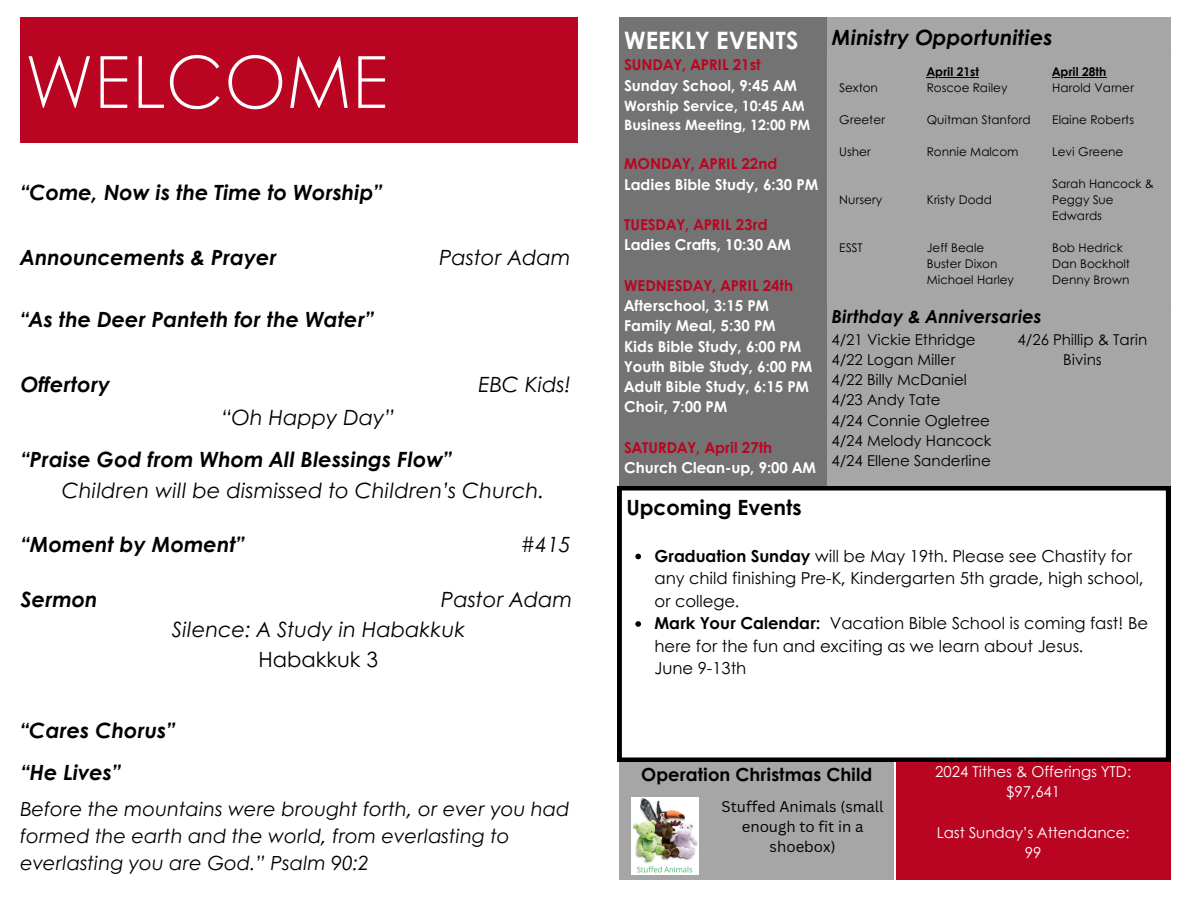
<style>
.page{position:relative;width:1188px;height:918px;background:#fff}
.page>*{position:absolute;margin:0;border:0;box-sizing:border-box;transform-origin:0 0}
.t1{font:300 72px "Century Gothic";color:#fff}
.t2{font:700 24px "Century Gothic";color:#fff}
.t3{font:italic 700 21px "Century Gothic";color:#000}
.t4{font:italic 21px/29.2px "Century Gothic";color:#000;text-align:center}
.t5{font:700 21px "Century Gothic";color:#000}
.t6{font:italic 19.5px/27px "Century Gothic";color:#000}
.t7{font:700 18px "Century Gothic";color:#000}
.t8{font:italic 700 18px "Century Gothic";color:#000}
.t9{font:16.5px/22.5px "Century Gothic";color:#000}
.t10{font:700 15px/20.2px "Century Gothic";color:#fff}
.t11{font:15px/20.2px "Century Gothic";color:#000;text-align:center}
.t12{font:700 15px "Century Gothic";color:#b90522}
.t13{font:15px "Century Gothic";color:#fff}
.t14{font:15px/20.2px "Canva Sans";color:#000;text-align:center}
.t15{font:700 14.25px/19.2px "Century Gothic";color:#fff}
.t16{font:12px/16px "Century Gothic";color:#000}
.t17{font:700 12px "Century Gothic";color:#000}
.s1{font-style:normal}
.s2{font-weight:700}
</style>
<div class="page">
<div style="left:20px;top:17px;width:558px;height:125px;background:#b90522"></div>
<div style="left:620px;top:17px;width:207px;height:469px;background:#737373"></div>
<div style="left:827px;top:17px;width:343px;height:469px;background:#a6a6a6"></div>
<hr style="left:927px;top:77px;width:52px;height:1px;background:#000">
<hr style="left:1052px;top:77px;width:54px;height:1px;background:#000">
<div style="left:620px;top:760px;width:274px;height:119px;background:#a6a6a6"></div>
<div style="left:896px;top:760px;width:274px;height:119px;background:#b90522"></div>
<svg style="left:617px;top:486px;width:553px;height:276px"></svg>
<svg style="left:635px;top:554px;width:6px;height:5px"></svg>
<svg style="left:635px;top:621px;width:6px;height:6px"></svg>
<img style="left:632px;top:797px;width:66px;height:78px">
<h1 class="t1" style="left:25px;top:27px;width:367px">WELCOME</h1>
<p class="t3" style="left:20px;top:177px;width:364px">“Come, Now is the Time to Worship”</p>
<p class="t3" style="left:20px;top:241px;width:258px">Announcements &amp; Prayer</p>
<p class="t3" style="left:20px;top:303px;width:355px">“As the Deer Panteth for the Water”</p>
<p class="t3" style="left:20px;top:369px;width:91px">Offertory</p>
<p class="t4" style="left:221px;top:402px;width:175px">“Oh Happy Day”</p>
<p class="t4" style="left:439px;top:241px;width:133px">Pastor Adam</p>
<p class="t4" style="left:478px;top:369px;width:94px">EBC Kids!</p>
<p class="t3" style="left:20px;top:443px;width:433px">“Praise God from Whom All Blessings Flow”</p>
<p class="t4" style="left:61px;top:475px;width:484px">Children will be dismissed to Children’s Church.</p>
<p class="t3" style="left:20px;top:529px;width:226px">“Moment by Moment”</p>
<p class="t4" style="left:521px;top:529px;width:51px">#415</p>
<h4 class="t3" style="left:20px;top:583px;width:78px">Sermon</h4>
<p class="t4" style="left:441px;top:584px;width:133px">Pastor Adam</p>
<p class="t4" style="left:171px;top:614px;width:295px">Silence: A Study in Habakkuk<br><span class="s1">Habakkuk 3</span></p>
<p class="t3" style="left:20px;top:714px;width:157px">“Cares Chorus”</p>
<p class="t3" style="left:20px;top:756px;width:102px">“He Lives”</p>
<p class="t6" style="left:20px;top:794px;width:551px">Before the mountains were brought forth, or ever you had formed the earth and the world, from everlasting to everlasting you are God.” Psalm 90:2</p>
<h2 class="t2" style="left:624px;top:22px;width:176px">WEEKLY EVENTS</h2>
<p class="t12" style="left:624px;top:54px;width:138px">SUNDAY, APRIL 21st</p>
<p class="t10" style="left:624px;top:74px;width:174px">Sunday School, 9:45 AM</p>
<p class="t15" style="left:624px;top:96px;width:188px">Worship Service, 10:45 AM<br>Business Meeting, 12:00 PM</p>
<p class="t12" style="left:624px;top:153px;width:155px">MONDAY, APRIL 22nd</p>
<p class="t10" style="left:624px;top:173px;width:196px">Ladies Bible Study, 6:30 PM</p>
<p class="t12" style="left:624px;top:213px;width:145px">TUESDAY, APRIL 23rd</p>
<p class="t10" style="left:624px;top:234px;width:169px">Ladies Crafts, 10:30 AM</p>
<p class="t12" style="left:624px;top:274px;width:170px">WEDNESDAY, APRIL 24th</p>
<p class="t10" style="left:624px;top:295px;width:190px">Afterschool, 3:15 PM<br>Family Meal, 5:30 PM<br>Kids Bible Study, 6:00 PM<br>Youth Bible Study, 6:00 PM<br>Adult Bible Study, 6:15 PM<br>Choir, 7:00 PM</p>
<p class="t12" style="left:624px;top:436px;width:150px">SATURDAY, April 27th</p>
<p class="t10" style="left:624px;top:457px;width:194px">Church Clean-up, 9:00 AM</p>
<p class="t3" style="left:831px;top:22px;width:222px">Ministry Opportunities</p>
<h2 class="t16" style="left:839px;top:79px;width:40px">Sexton</h2>
<h2 class="t16" style="left:839px;top:111px;width:47px">Greeter</h2>
<h3 class="t16" style="left:839px;top:143px;width:33px">Usher</h3>
<h2 class="t16" style="left:839px;top:191px;width:44px">Nursery</h2>
<h2 class="t16" style="left:839px;top:239px;width:25px">ESST</h2>
<h3 class="t17" style="left:927px;top:63px;width:54px">April 21st</h3>
<h3 class="t16" style="left:927px;top:79px;width:82px">Roscoe Railey</h3>
<h2 class="t16" style="left:927px;top:111px;width:105px">Quitman Stanford</h2>
<h3 class="t16" style="left:927px;top:143px;width:93px">Ronnie Malcom</h3>
<h2 class="t16" style="left:927px;top:191px;width:67px">Kristy Dodd</h2>
<h3 class="t16" style="left:927px;top:239px;width:59px">Jeff Beale</h3>
<h2 class="t16" style="left:927px;top:255px;width:72px">Buster Dixon</h2>
<h3 class="t16" style="left:927px;top:271px;width:89px">Michael Harley</h3>
<p class="t8" style="left:831px;top:303px;width:212px">Birthday &amp; Anniversaries</p>
<h3 class="t17" style="left:1052px;top:63px;width:56px">April 28th</h3>
<h2 class="t16" style="left:1052px;top:79px;width:83px">Harold Varner</h2>
<h2 class="t16" style="left:1052px;top:111px;width:83px">Elaine Roberts</h2>
<h3 class="t16" style="left:1052px;top:143px;width:73px">Levi Greene</h3>
<h2 class="t16" style="left:1052px;top:175px;width:103px">Sarah Hancock &amp;<br>Peggy Sue<br>Edwards</h2>
<p class="t16" style="left:1052px;top:239px;width:72px">Bob Hedrick</p>
<p class="t16" style="left:1052px;top:255px;width:79px">Dan Bockholt</p>
<p class="t16" style="left:1052px;top:271px;width:79px">Denny Brown</p>
<p class="t11" style="left:831px;top:328px;width:146px">4/21 Vickie Ethridge</p>
<p class="t11" style="left:831px;top:349px;width:125px">4/22 Logan Miller</p>
<p class="t11" style="left:831px;top:369px;width:137px">4/22 Billy McDaniel</p>
<p class="t11" style="left:831px;top:389px;width:111px">4/23 Andy Tate</p>
<h2 class="t11" style="left:831px;top:409px;width:160px">4/24 Connie Ogletree</h2>
<p class="t11" style="left:831px;top:430px;width:162px">4/24 Melody Hancock</p>
<p class="t11" style="left:831px;top:450px;width:161px">4/24 Ellene Sanderline</p>
<p class="t11" style="left:1018px;top:328px;width:131px">4/26 Phillip &amp; Tarin<br>Bivins</p>
<p class="t5" style="left:626px;top:492px;width:177px">Upcoming Events</p>
<p class="t9" style="left:654px;top:544px;width:491px"><span class="s2">Graduation Sunday</span> will be May 19th. Please see Chastity for any child finishing Pre-K, Kindergarten 5th grade, high school, or college.</p>
<p class="t9" style="left:654px;top:611px;width:495px"><span class="s2">Mark Your Calendar:</span> Vacation Bible School is coming fast! Be here for the fun and exciting as we learn about Jesus.</p>
<p class="t9" style="left:654px;top:656px;width:93px">June 9-13th</p>
<p class="t7" style="left:641px;top:761px;width:233px">Operation Christmas Child</p>
<p class="t13" style="left:935px;top:760px;width:198px">2024 Tithes &amp; Offerings YTD:</p>
<p class="t13" style="left:1006px;top:781px;width:55px">$97,641</p>
<p class="t13" style="left:937px;top:821px;width:195px">Last Sunday’s Attendance:</p>
<p class="t13" style="left:1025px;top:841px;width:18px">99</p>
<h4 class="t14" style="left:722px;top:796px;width:164px">Stuffed Animals (small enough to fit in a shoebox)</h4>
</div>
